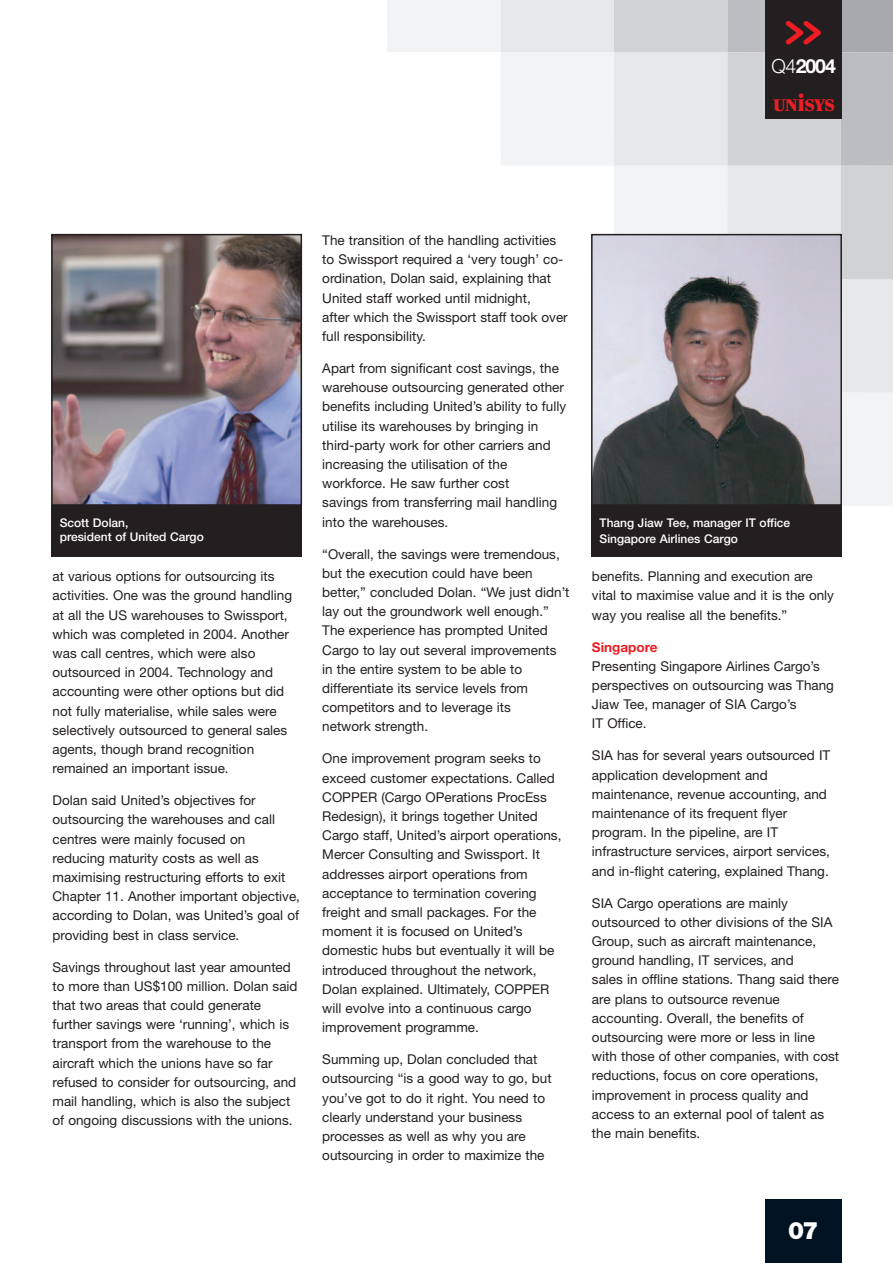
<style>
.page{position:relative;width:893px;height:1263px;background:#fff}
.page>*{position:absolute;margin:0;border:0;box-sizing:border-box;transform-origin:0 0}
.t1{font:31.5px "Uni Sans Display";color:#ee1d23}
.t2{font:900 24px "Helvetica Neue";color:#fff}
.t3{font:700 19.5px "Helvetica Neue";color:#fff}
.t4{font:13.5px/19.2px "Helvetica Neue";color:#231f20}
.t5{font:700 13.5px "Helvetica Neue";color:#ee1d23}
.t6{font:500 12px/14.4px "Helvetica Neue";color:#fff}
.t7{font:12px "Unisys Logo";color:#ee1d23}
.s1{font-weight:300}
</style>
<div class="page">
<div style="left:614px;top:165px;width:114px;height:114px;background:#f2f3f4"></div>
<div style="left:500px;top:52px;width:114px;height:114px;background:#f2f3f4"></div>
<div style="left:387px;top:0;width:113px;height:52px;background:#f2f3f4"></div>
<div style="left:842px;top:392px;width:51px;height:114px;background:#f2f3f4"></div>
<div style="left:727px;top:165px;width:114px;height:114px;background:#e6e7e9"></div>
<div style="left:614px;top:52px;width:113px;height:114px;background:#e6e7e9"></div>
<div style="left:501px;top:0;width:113px;height:52px;background:#e6e7e9"></div>
<div style="left:841px;top:279px;width:52px;height:113px;background:#e6e7e9"></div>
<div style="left:841px;top:166px;width:52px;height:113px;background:#d1d2d4"></div>
<div style="left:727px;top:52px;width:114px;height:114px;background:#d1d2d4"></div>
<div style="left:614px;top:0;width:113px;height:52px;background:#d1d2d4"></div>
<div style="left:841px;top:52px;width:52px;height:114px;background:#bcbdc0"></div>
<div style="left:727px;top:0;width:114px;height:52px;background:#bcbdc0"></div>
<div style="left:841px;top:0;width:52px;height:52px;background:#a8a9ad"></div>
<div style="left:765px;top:1199px;width:77px;height:64px;background:#001322"></div>
<div style="left:765px;top:0;width:77px;height:119px;background:#231f20"></div>
<div style="left:51px;top:506px;width:251px;height:51px;background:#231f20"></div>
<img style="left:54px;top:237px;width:245px;height:266px">
<div style="left:51px;top:234px;width:251px;height:272px;border:2px solid #231f20"></div>
<div style="left:591px;top:506px;width:251px;height:51px;background:#231f20"></div>
<img style="left:594px;top:237px;width:245px;height:266px">
<div style="left:591px;top:234px;width:251px;height:272px;border:2px solid #231f20"></div>
<h1 class="t1" style="left:784px;top:14px;width:40px">cc</h1>
<h3 class="t3" style="left:772px;top:59px;width:66px"><span class="s1">Q4</span>2004</h3>
<p class="t7" style="left:773px;top:99px;width:63px">UNISYS</p>
<p class="t4" style="left:322px;top:232px;width:247px">The transition of the handling activities to Swissport required a ‘very tough’ co&shy;ordination, Dolan said, explaining that United staff worked until midnight,<br>after which the Swissport staff took over full responsibility.</p>
<p class="t4" style="left:322px;top:360px;width:245px">Apart from significant cost savings, the warehouse outsourcing generated other benefits including United’s ability to fully utilise its warehouses by bringing in third-party work for other carriers and increasing the utilisation of the workforce. He saw further cost<br>savings from transferring mail handling into the warehouses.</p>
<p class="t4" style="left:322px;top:545px;width:249px">“Overall, the savings were tremendous, but the execution could have been better,” concluded Dolan. “We just didn’t lay out the groundwork well enough.” The experience has prompted United Cargo to lay out several improvements in the entire system to be able to differentiate its service levels from competitors and to leverage its<br>network strength.</p>
<p class="t4" style="left:322px;top:750px;width:241px">One improvement program seeks to exceed customer expectations. Called COPPER (Cargo OPerations ProcEss Redesign), it brings together United Cargo staff, United’s airport operations, Mercer Consulting and Swissport. It addresses airport operations from acceptance to termination covering freight and small packages. For the moment it is focused on United’s domestic hubs but eventually it will be introduced throughout the network, Dolan explained. Ultimately, COPPER will evolve into a continuous cargo improvement programme.</p>
<p class="t4" style="left:322px;top:1051px;width:231px">Summing up, Dolan concluded that outsourcing “is a good way to go, but you’ve got to do it right. You need to clearly understand your business processes as well as why you are outsourcing in order to maximize the</p>
<p class="t6" style="left:60px;top:516px;width:146px">Scott Dolan,<br>president of United Cargo</p>
<p class="t6" style="left:600px;top:515px;width:192px;line-height:16.5px">Thang Jiaw Tee, manager IT office<br>Singapore Airlines Cargo</p>
<p class="t4" style="left:53px;top:568px;width:241px">at various options for outsourcing its activities. One was the ground handling at all the US warehouses to Swissport, which was completed in 2004. Another was call centres, which were also outsourced in 2004. Technology and accounting were other options but did not fully materialise, while sales were selectively outsourced to general sales agents, though brand recognition remained an important issue.</p>
<p class="t4" style="left:53px;top:792px;width:249px">Dolan said United’s objectives for outsourcing the warehouses and call centres were mainly focused on reducing maturity costs as well as maximising restructuring efforts to exit Chapter 11. Another important objective, according to Dolan, was United’s goal of providing best in class service.</p>
<p class="t4" style="left:53px;top:958px;width:247px">Savings throughout last year amounted to more than US$100 million. Dolan said that two areas that could generate further savings were ‘running’, which is transport from the warehouse to the aircraft which the unions have so far refused to consider for outsourcing, and mail handling, which is also the subject of ongoing discussions with the unions.</p>
<p class="t4" style="left:592px;top:568px;width:244px">benefits. Planning and execution are vital to maximise value and it is the only way you realise all the benefits.”</p>
<p class="t5" style="left:592px;top:642px;width:67px">Singapore</p>
<p class="t4" style="left:592px;top:658px;width:244px">Presenting Singapore Airlines Cargo’s perspectives on outsourcing was Thang<br>Jiaw Tee, manager of SIA Cargo’s<br>IT Office.</p>
<p class="t4" style="left:592px;top:747px;width:240px">SIA has for several years outsourced IT application development and maintenance, revenue accounting, and maintenance of its frequent flyer program. In the pipeline, are IT infrastructure services, airport services, and in-flight catering, explained Thang.</p>
<p class="t4" style="left:592px;top:894px;width:249px">SIA Cargo operations are mainly outsourced to other divisions of the SIA Group, such as aircraft maintenance, ground handling, IT services, and<br>sales in offline stations. Thang said there are plans to outsource revenue accounting. Overall, the benefits of outsourcing were more or less in line with those of other companies, with cost reductions, focus on core operations, improvement in process quality and access to an external pool of talent as the main benefits.</p>
<h2 class="t2" style="left:788px;top:1222px;width:32px">07</h2>
</div>
